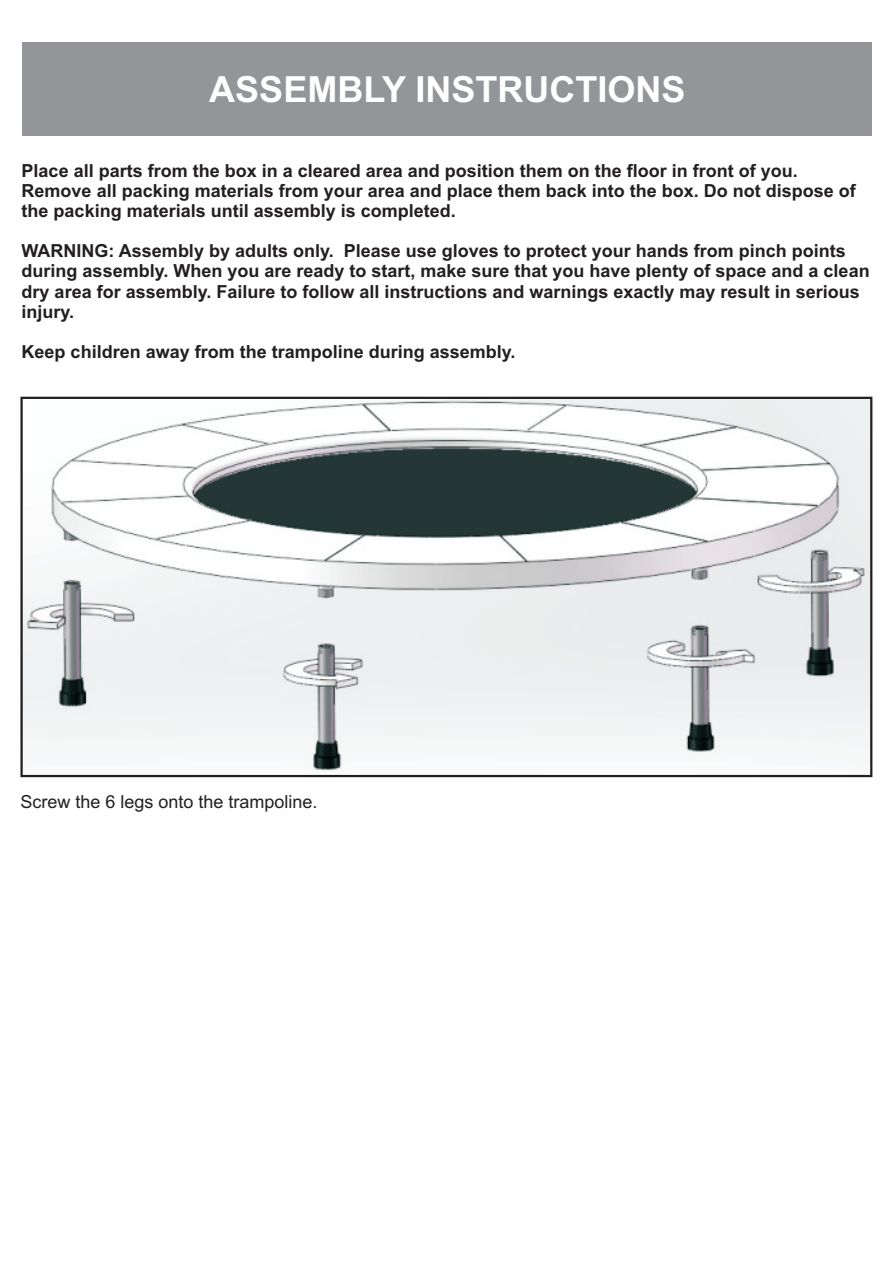
<style>
.page{position:relative;width:893px;height:1263px;background:#fff}
.page>*{position:absolute;margin:0;border:0;box-sizing:border-box;transform-origin:0 0}
.t1{font:700 36px "Arial";color:#fff}
.t2{font:700 18px/20.1px "Arial";color:#231f20}
.t3{font:18px "Arial";color:#231f20}
</style>
<div class="page">
<div style="left:22px;top:43px;width:849px;height:93px;background:#939598"></div>
<svg style="left:20px;top:397px;width:852px;height:380px;fill:#eef1f1"></svg>
<h1 class="t1" style="left:209px;top:76px;width:478px">ASSEMBLY INSTRUCTIONS</h1>
<p class="t2" style="left:22px;top:162px;width:836px">Place all parts from the box in a cleared area and position them on the floor in front of you.<br>Remove all packing materials from your area and place them back into the box. Do not dispose of the packing materials until assembly is completed.</p>
<p class="t2" style="left:22px;top:243px;width:849px">WARNING: Assembly by adults only. Please use gloves to protect your hands from pinch points during assembly. When you are ready to start, make sure that you have plenty of space and a clean dry area for assembly. Failure to follow all instructions and warnings exactly may result in serious injury.</p>
<p class="t2" style="left:22px;top:343px;width:495px">Keep children away from the trampoline during assembly.</p>
<p class="t3" style="left:20px;top:794px;width:299px">Screw the 6 legs onto the trampoline.</p>
</div>
